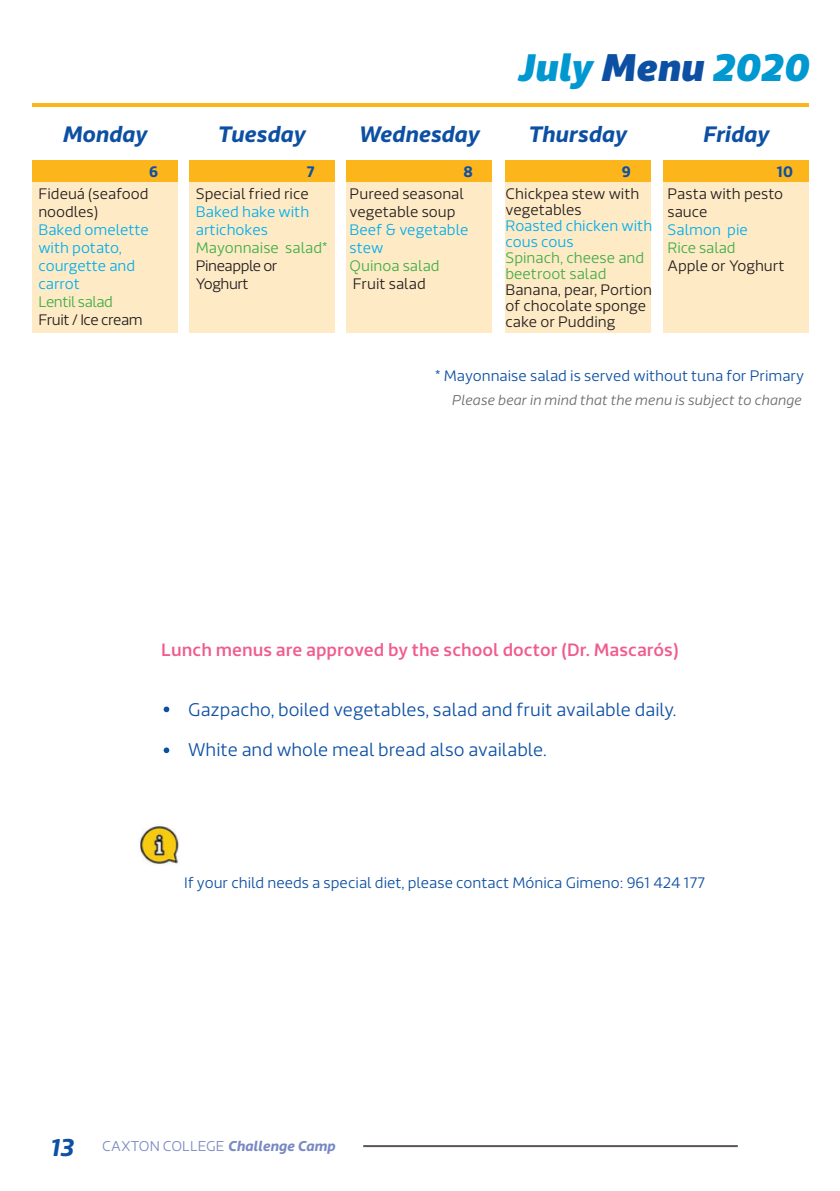
<style>
.page{position:relative;width:840px;height:1191px;background:#fff}
.page>*{position:absolute;margin:0;border:0;box-sizing:border-box;transform-origin:0 0}
.t1{font:italic 900 37.8px "Riona Sans";color:#0098d1}
.t2{font:italic 700 22px "Riona Sans";color:#0d50a3}
.t3{font:300 18.2px "Riona Sans";color:#0d50a3}
.t4{font:500 17.6px "Riona Sans";color:#f05c8d}
.t5{font:300 15px/18px "Riona Sans";color:#231f20}
.t6{font:300 15px/18px "Riona Sans";color:#00aeef}
.t7{font:300 15px "Riona Sans";color:#0d50a3}
.t8{font:300 15px/16px "Riona Sans";color:#40ae49}
.t9{font:300 15px/18px "Riona Sans";letter-spacing:-.03em;color:#231f20}
.t10{font:300 15px "Riona Sans";letter-spacing:-.03em;color:#40ae49}
.t11{font:700 15px "Riona Sans";color:#0d50a3}
.t12{font:italic 300 14px "Riona Sans";color:#6b6b6e}
.t13{font:300 14px "Riona Sans";color:#7888c3}
.s1{font-size:38px;color:#0d50a3}
.s2{font-weight:700;font-style:italic;font-size:24px;color:#0d50a3}
.s3{font-weight:700;font-style:italic}
</style>
<div class="page">
<hr style="left:363px;top:1145px;width:374px;height:2px;background:#5e5553">
<hr style="left:32px;top:103px;width:775px;height:4px;background:#fcb61c">
<img style="left:140px;top:826px;width:39px;height:38px">
<svg style="left:163px;top:706px;width:6px;height:6px"></svg>
<svg style="left:163px;top:747px;width:6px;height:6px"></svg>
<div style="left:663px;top:160px;width:145px;height:173px;background:#feeac5"></div>
<div style="left:504px;top:160px;width:145px;height:173px;background:#feeac5"></div>
<div style="left:346px;top:160px;width:146px;height:173px;background:#feeac5"></div>
<div style="left:189px;top:160px;width:145px;height:173px;background:#feeac5"></div>
<div style="left:32px;top:160px;width:145px;height:173px;background:#feeac5"></div>
<div style="left:32px;top:160px;width:145px;height:21px;background:#fcb61c"></div>
<div style="left:189px;top:160px;width:145px;height:21px;background:#fcb61c"></div>
<div style="left:346px;top:160px;width:146px;height:21px;background:#fcb61c"></div>
<div style="left:504px;top:160px;width:145px;height:21px;background:#fcb61c"></div>
<div style="left:663px;top:160px;width:145px;height:21px;background:#fcb61c"></div>
<p class="t1" style="left:516px;top:43px;width:293px">July <span class="s1">Menu</span> 2020</p>
<p class="t2" style="left:62px;top:120px;width:86px">Monday</p>
<p class="t2" style="left:217px;top:120px;width:89px">Tuesday</p>
<p class="t2" style="left:358px;top:120px;width:122px">Wednesday</p>
<p class="t2" style="left:527px;top:120px;width:100px">Thursday</p>
<p class="t2" style="left:702px;top:120px;width:68px">Friday</p>
<p class="t11" style="left:149px;top:162px;width:10px">6</p>
<p class="t11" style="left:306px;top:162px;width:9px">7</p>
<p class="t11" style="left:463px;top:162px;width:11px">8</p>
<p class="t11" style="left:621px;top:162px;width:10px">9</p>
<p class="t11" style="left:776px;top:162px;width:18px">10</p>
<p class="t5" style="left:38px;top:185px;width:112px">Fideuá (seafood noodles)</p>
<p class="t6" style="left:38px;top:221px;width:112px">Baked omelette with potato, courgette and carrot</p>
<p class="t10" style="left:38px;top:293px;width:76px">Lentil salad</p>
<p class="t9" style="left:38px;top:311px;width:106px">Fruit / Ice cream</p>
<p class="t5" style="left:196px;top:185px;width:114px">Special fried rice</p>
<p class="t6" style="left:196px;top:203px;width:115px">Baked hake with artichokes</p>
<p class="t8" style="left:196px;top:240px;width:133px">Mayonnaise salad*</p>
<p class="t9" style="left:196px;top:257px;width:83px">Pineapple or<br>Yoghurt</p>
<p class="t5" style="left:349px;top:185px;width:116px">Pureed seasonal vegetable soup</p>
<p class="t6" style="left:349px;top:221px;width:120px">Beef &amp; vegetable stew</p>
<p class="t8" style="left:349px;top:258px;width:91px">Quinoa salad</p>
<p class="t5" style="left:352px;top:275px;width:74px">Fruit salad</p>
<p class="t5" style="left:505px;top:186px;width:135px;line-height:16px">Chickpea stew with vegetables</p>
<p class="t6" style="left:505px;top:218px;width:148px;line-height:16px">Roasted chicken with cous cous</p>
<p class="t8" style="left:505px;top:250px;width:140px">Spinach, cheese and beetroot salad</p>
<p class="t5" style="left:505px;top:282px;width:148px;line-height:16px">Banana, pear, Portion of chocolate sponge cake or Pudding</p>
<p class="t5" style="left:667px;top:185px;width:117px">Pasta with pesto sauce</p>
<p class="t6" style="left:667px;top:221px;width:82px">Salmon pie</p>
<p class="t8" style="left:667px;top:240px;width:69px">Rice salad</p>
<p class="t5" style="left:667px;top:257px;width:118px">Apple or Yoghurt</p>
<p class="t7" style="left:435px;top:367px;width:370px">* Mayonnaise salad is served without tuna for Primary</p>
<p class="t12" style="left:451px;top:392px;width:351px">Please bear in mind that the menu is subject to change</p>
<p class="t4" style="left:161px;top:638px;width:518px">Lunch menus are approved by the school doctor (Dr. Mascarós)</p>
<p class="t3" style="left:188px;top:699px;width:489px">Gazpacho, boiled vegetables, salad and fruit available daily.</p>
<p class="t3" style="left:188px;top:738px;width:360px">White and whole meal bread also available.</p>
<p class="t7" style="left:184px;top:873px;width:522px">If your child needs a special diet, please contact Mónica Gimeno: 961 424 177</p>
<p class="t13" style="left:50px;top:1137px;width:287px"><span class="s2">13</span> CAXTON COLLEGE <span class="s3">Challenge Camp</span></p>
</div>
